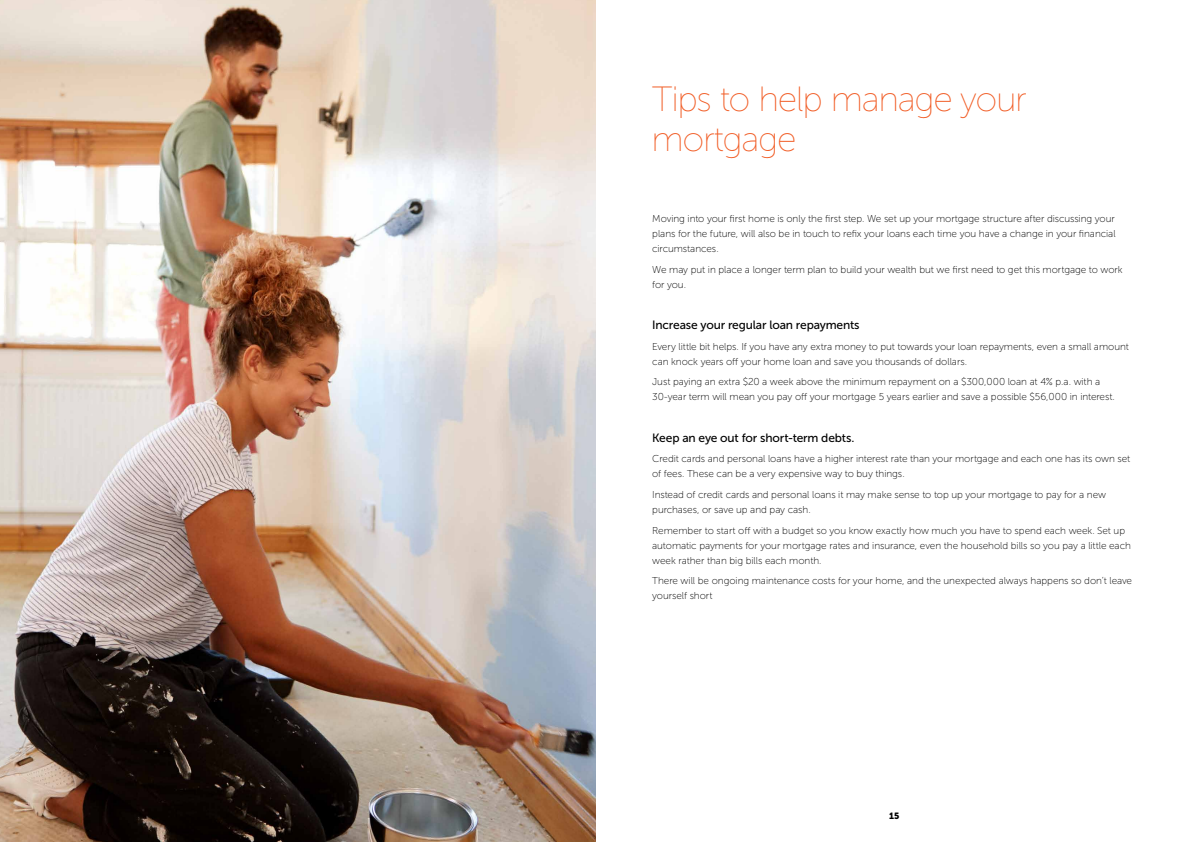
<style>
.page{position:relative;width:1191px;height:842px;background:#fff}
.page>*{position:absolute;margin:0;border:0;box-sizing:border-box;transform-origin:0 0}
.t1{font:300 35px/40px "Museo Sans Display";color:#f15a22}
.t2{font:12px "Museo Sans 500";letter-spacing:-.015em;color:#000}
.t3{font:10px/15px "Museo Sans 100";letter-spacing:-.005em;color:#000}
.t4{font:9px "Museo Sans 900";color:#000}
</style>
<div class="page">
<img style="left:0;top:0;width:595px;height:842px">
<h1 class="t1" style="left:652px;top:80px;width:376px">Tips to help manage your mortgage</h1>
<p class="t3" style="left:652px;top:211px;width:465px;text-align:justify">Moving into your first home is only the first step. We set up your mortgage structure after discussing your plans for the future, will also be in touch to refix your loans each time you have a change in your financial circumstances.</p>
<p class="t3" style="left:652px;top:262px;width:472px">We may put in place a longer term plan to build your wealth but we first need to get this mortgage to work for you.</p>
<p class="t2" style="left:652px;top:318px;width:209px">Increase your regular loan repayments</p>
<p class="t3" style="left:652px;top:339px;width:478px">Every little bit helps. If you have any extra money to put towards your loan repayments, even a small amount can knock years off your home loan and save you thousands of dollars.</p>
<p class="t3" style="left:652px;top:375px;width:464px">Just paying an extra $20 a week above the minimum repayment on a $300,000 loan at 4% p.a. with a<br>30-year term will mean you pay off your mortgage 5 years earlier and save a possible $56,000 in interest.</p>
<p class="t2" style="left:652px;top:431px;width:204px">Keep an eye out for short-term debts.</p>
<p class="t3" style="left:652px;top:452px;width:479px">Credit cards and personal loans have a higher interest rate than your mortgage and each one has its own set of fees. These can be a very expensive way to buy things.</p>
<p class="t3" style="left:652px;top:487px;width:455px">Instead of credit cards and personal loans it may make sense to top up your mortgage to pay for a new purchases, or save up and pay cash.</p>
<p class="t3" style="left:652px;top:523px;width:480px">Remember to start off with a budget so you know exactly how much you have to spend each week. Set up automatic payments for your mortgage rates and insurance, even the household bills so you pay a little each week rather than big bills each month.</p>
<p class="t3" style="left:652px;top:574px;width:481px">There will be ongoing maintenance costs for your home, and the unexpected always happens so don’t leave yourself short</p>
<p class="t4" style="left:889px;top:811px;width:12px">15</p>
</div>
